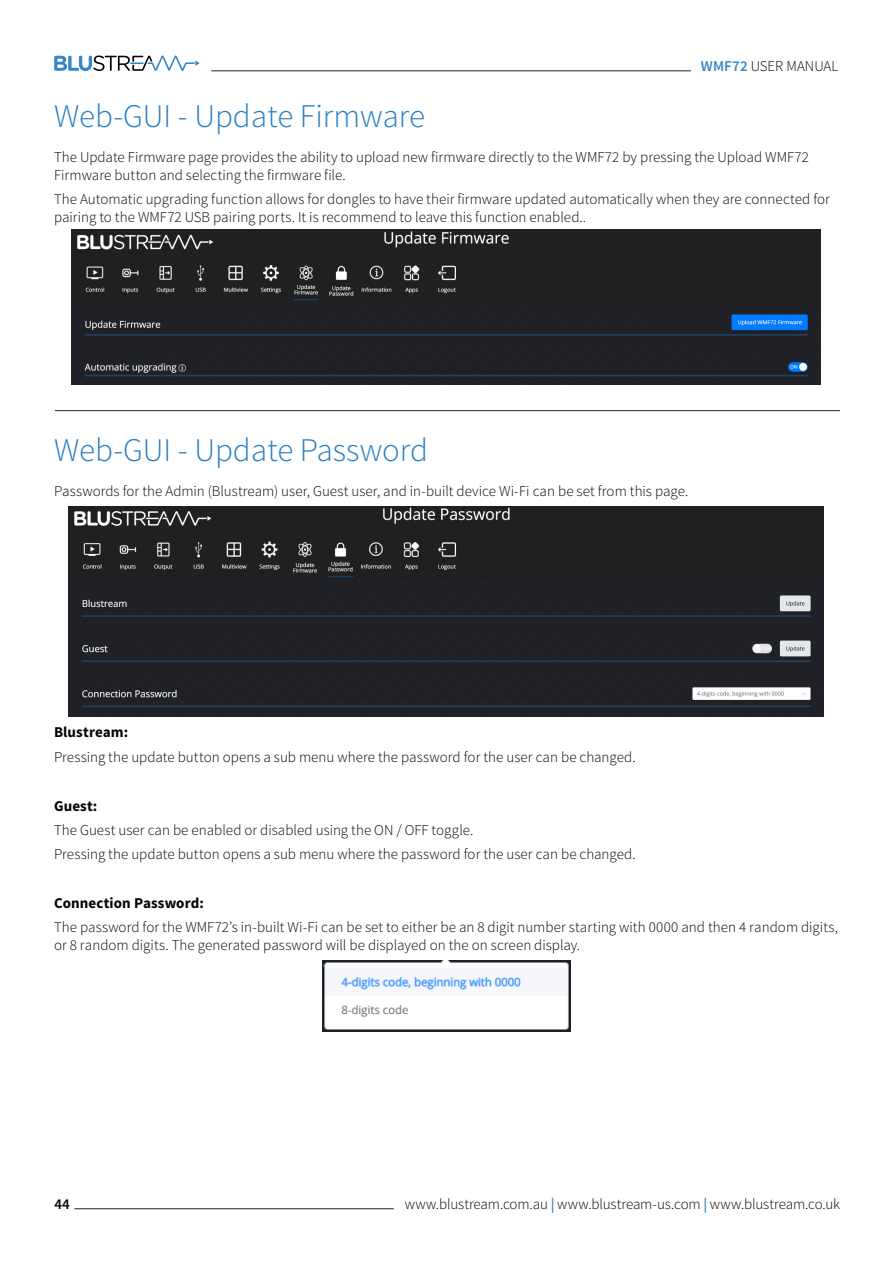
<style>
.page{position:relative;width:893px;height:1263px;background:#fff}
.page>*{position:absolute;margin:0;border:0;box-sizing:border-box;transform-origin:0 0}
.Headline_1{font:300 33px "Source Sans Pro";color:#287ec2}
.Bodycopy_2{font:300 15px/18px "Source Sans Pro";color:#040503}
.Bodycopy_2-2{font:700 15px "Source Sans Pro";letter-spacing:.005em;color:#040503}
.t1{font:600 15px "Source Sans Pro";color:#040503}
.s1{font-weight:600;color:#3287c7}
</style>
<div class="page">
<hr style="left:211px;top:71px;width:480px;height:1px;background:#231f20">
<svg style="left:54px;top:55px;width:146px;height:16px"></svg>
<hr style="left:74px;top:1208px;width:320px;height:1px;background:#231f20">
<img style="left:72px;top:230px;width:748px;height:155px">
<img style="left:68px;top:506px;width:755px;height:210px">
<hr style="left:55px;top:410px;width:785px;height:1px;background:#231f20">
<img style="left:323px;top:960px;width:247px;height:71px">
<p class="Bodycopy_2" style="left:701px;top:57px;width:139px"><span class="s1">WMF72</span> USER MANUAL</p>
<p class="Headline_1" style="left:54px;top:96px;width:372px">Web-GUI - Update Firmware</p>
<p class="Bodycopy_2" style="left:54px;top:148px;width:756px">The Update Firmware page provides the ability to upload new firmware directly to the WMF72 by pressing the Upload WMF72<br>Firmware button and selecting the firmware file.</p>
<p class="Bodycopy_2" style="left:54px;top:190px;width:777px">The Automatic upgrading function allows for dongles to have their firmware updated automatically when they are connected for pairing to the WMF72 USB pairing ports. It is recommend to leave this function enabled..</p>
<p class="Headline_1" style="left:54px;top:430px;width:375px">Web-GUI - Update Password</p>
<p class="Bodycopy_2" style="left:54px;top:482px;width:636px">Passwords for the Admin (Blustream) user, Guest user, and in-built device Wi-Fi can be set from this page.</p>
<p class="Bodycopy_2-2" style="left:54px;top:723px;width:76px">Blustream:</p>
<p class="Bodycopy_2" style="left:54px;top:748px;width:583px">Pressing the update button opens a sub menu where the password for the user can be changed.</p>
<p class="Bodycopy_2-2" style="left:54px;top:796px;width:45px">Guest:</p>
<p class="Bodycopy_2" style="left:54px;top:821px;width:421px">The Guest user can be enabled or disabled using the ON / OFF toggle.</p>
<p class="Bodycopy_2" style="left:54px;top:845px;width:583px">Pressing the update button opens a sub menu where the password for the user can be changed.</p>
<p class="Bodycopy_2-2" style="left:54px;top:893px;width:151px">Connection Password:</p>
<p class="Bodycopy_2" style="left:54px;top:918px;width:786px">The password for the WMF72’s in-built Wi-Fi can be set to either be an 8 digit number starting with 0000 and then 4 random digits, or 8 random digits. The generated password will be displayed on the on screen display.</p>
<p class="t1" style="left:55px;top:1194px;width:17px">44</p>
<p class="Bodycopy_2" style="left:405px;top:1195px;width:437px">www.blustream.com.au <span class="s1">|</span> www.blustream-us.com <span class="s1">|</span> www.blustream.co.uk</p>
</div>
